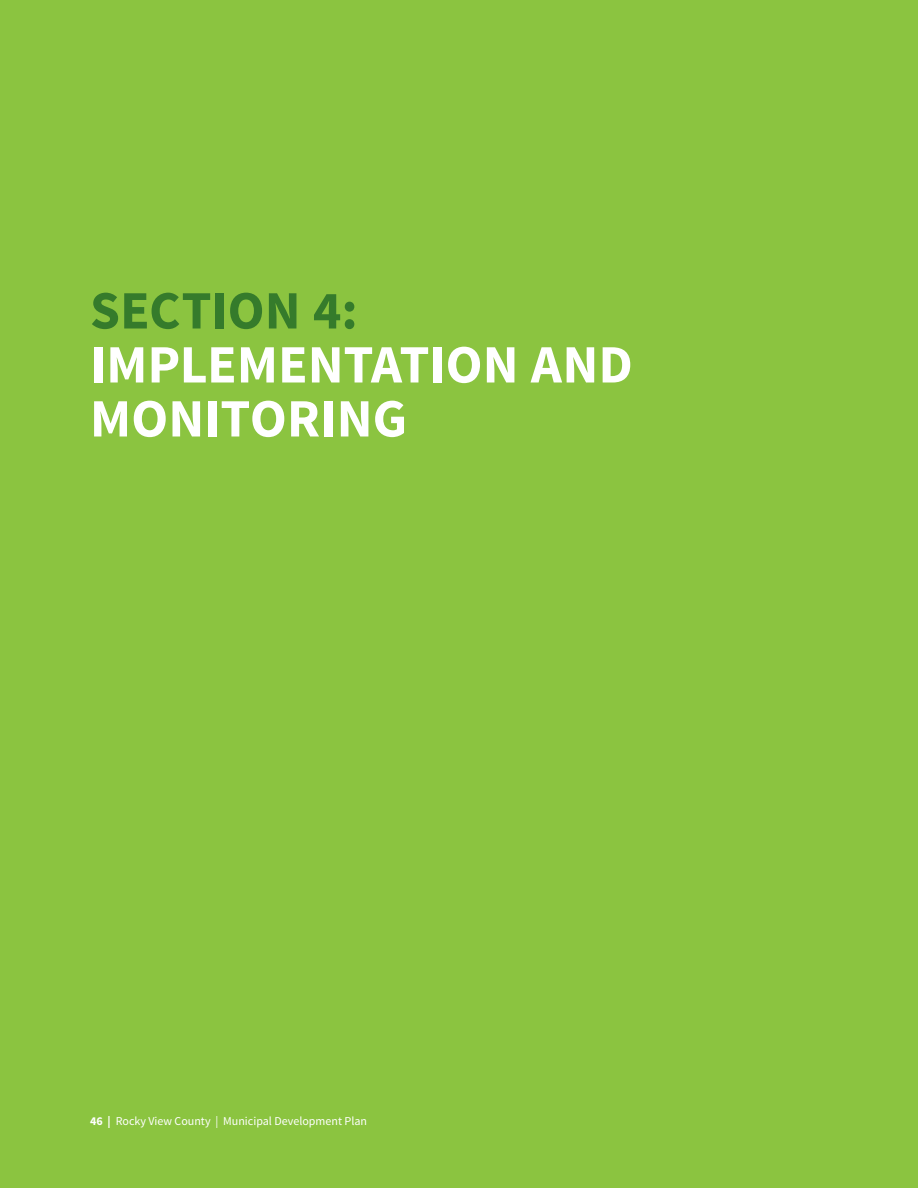
<style>
.page{position:relative;width:918px;height:1188px;background:#8bc440}
.page>*{position:absolute;margin:0;border:0;box-sizing:border-box;transform-origin:0 0}
.t1{font:700 54px/54px "Source Sans Pro";letter-spacing:.005em;color:#fff}
.t2{font:700 54px "Source Sans Pro";color:#357b2b}
.t3{font:12px "Source Sans Pro";color:#fff}
.s1{color:#357b2b}
.s2{font-weight:700}
</style>
<div class="page">
<p class="t2" style="left:90px;top:276px;width:60px">SECTION</p>
<p class="t1" style="left:90px;top:286px;width:544px;text-indent:223px"><span class="s1">4:<br></span>IMPLEMENTATION AND<br>MONITORING</p>
<p class="t3" style="left:90px;top:1114px;width:279px"><span class="s2">46 |</span> Rocky View County | Municipal Development Plan</p>
</div>
